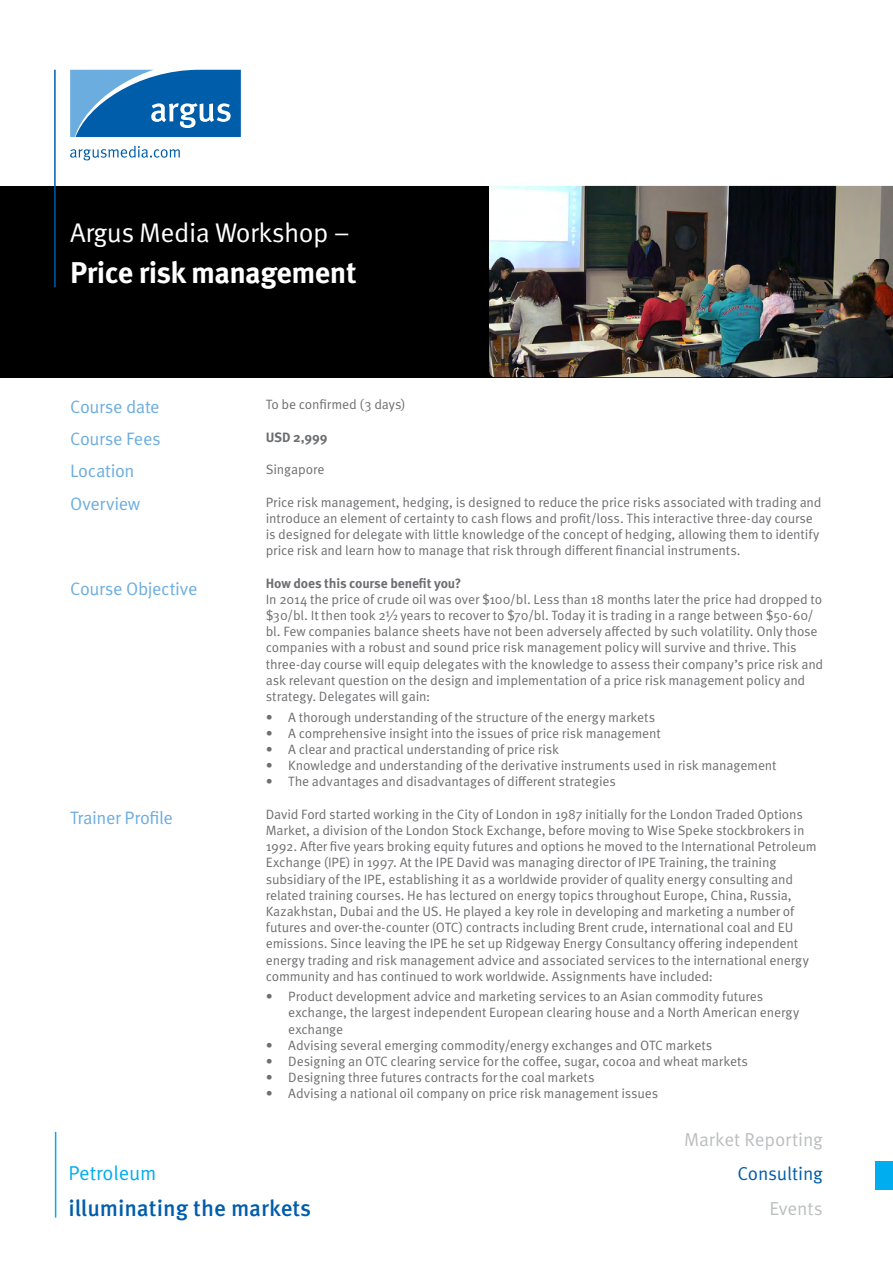
<style>
.page{position:relative;width:893px;height:1263px;background:#fff}
.page>*{position:absolute;margin:0;border:0;box-sizing:border-box;transform-origin:0 0}
.t1{font:700 30px "Meta Pro";letter-spacing:-.02em;color:#fff}
.t2{font:27px "Meta Pro Norm";letter-spacing:-.02em;color:#fff}
.t3{font:500 22.8px "Meta Pro";color:#005daa}
.t4{font:20.1px "Meta Pro Norm";letter-spacing:-.005em;color:#00aeef}
.t5{font:18.75px "Meta Pro Norm";letter-spacing:-.005em;color:#bcbec0}
.t6{font:18.75px "Meta Pro Norm";letter-spacing:-.01em;color:#005daa}
.t7{font:18px/32.4px "Meta Pro Norm";letter-spacing:-.02em;color:#6caddf}
.t8{font:13.5px/16.2px "Meta Pro Norm";letter-spacing:-.01em;color:#6d6e71}
.t9{font:700 13.5px "Meta Pro";letter-spacing:-.01em;color:#6d6e71}
</style>
<div class="page">
<div style="left:0;top:186px;width:893px;height:191px;background:#000"></div>
<hr style="left:55px;top:1132px;width:1px;height:85px;background:#00aeef">
<div style="left:876px;top:1161px;width:17px;height:29px;background:#00aeef"></div>
<svg style="left:70px;top:70px;width:171px;height:67px;background:#2f7dbd"></svg>
<svg style="left:70px;top:146px;width:110px;height:14px"></svg>
<hr style="left:54px;top:70px;width:2px;height:217px;background:#005daa">
<img style="left:489px;top:186px;width:404px;height:191px">
<h2 class="t2" style="left:70px;top:213px;width:281px">Argus Media Workshop –</h2>
<h1 class="t1" style="left:70px;top:249px;width:288px">Price risk management</h1>
<h3 class="t7" style="left:70px;top:389px;width:91px">Course date</h3>
<h3 class="t7" style="left:70px;top:422px;width:92px">Course Fees</h3>
<h3 class="t7" style="left:70px;top:454px;width:72px">Location<br>Overview</h3>
<h3 class="t7" style="left:70px;top:571px;width:129px">Course Objective</h3>
<h3 class="t7" style="left:70px;top:800px;width:104px">Trainer Profile</h3>
<p class="t8" style="left:266px;top:396px;width:141px">To be confirmed (3 days)</p>
<p class="t9" style="left:266px;top:427px;width:63px">USD 2,999</p>
<p class="t8" style="left:266px;top:461px;width:60px">Singapore</p>
<p class="t8" style="left:266px;top:493px;width:557px">Price risk management, hedging, is designed to reduce the price risks associated with trading and introduce an element of certainty to cash flows and profit/loss. This interactive three-day course is designed for delegate with little knowledge of the concept of hedging, allowing them to identify price risk and learn how to manage that risk through different financial instruments.</p>
<p class="t9" style="left:266px;top:572px;width:197px">How does this course benefit you?</p>
<p class="t8" style="left:266px;top:590px;width:559px">In 2014 the price of crude oil was over $100/bl. Less than 18 months later the price had dropped to $30/bl. It then took 2½ years to recover to $70/bl. Today it is trading in a range between $50-60/ bl. Few companies balance sheets have not been adversely affected by such volatility. Only those companies with a robust and sound price risk management policy will survive and thrive. This three-day course will equip delegates with the knowledge to assess their company’s price risk and ask relevant question on the design and implementation of a price risk management policy and strategy. Delegates will gain:</p>
<p class="t8" style="left:266px;top:708px;width:391px">• A thorough understanding of the structure of the energy markets</p>
<p class="t8" style="left:266px;top:724px;width:396px">• A comprehensive insight into the issues of price risk management</p>
<p class="t8" style="left:266px;top:740px;width:295px">• A clear and practical understanding of price risk</p>
<p class="t8" style="left:266px;top:756px;width:512px">• Knowledge and understanding of the derivative instruments used in risk management</p>
<p class="t8" style="left:266px;top:773px;width:352px">• The advantages and disadvantages of different strategies</p>
<p class="t8" style="left:266px;top:805px;width:552px">David Ford started working in the City of London in 1987 initially for the London Traded Options Market, a division of the London Stock Exchange, before moving to Wise Speke stockbrokers in 1992. After five years broking equity futures and options he moved to the International Petroleum Exchange (IPE) in 1997. At the IPE David was managing director of IPE Training, the training subsidiary of the IPE, establishing it as a worldwide provider of quality energy consulting and related training courses. He has lectured on energy topics throughout Europe, China, Russia, Kazakhstan, Dubai and the US. He played a key role in developing and marketing a number of futures and over-the-counter (OTC) contracts including Brent crude, international coal and EU emissions. Since leaving the IPE he set up Ridgeway Energy Consultancy offering independent energy trading and risk management advice and associated services to the international energy community and has continued to work worldwide. Assignments have included:</p>
<p class="t8" style="left:288px;top:987px;width:512px;text-indent:-23px">• Product development advice and marketing services to an Asian commodity futures exchange, the largest independent European clearing house and a North American energy exchange</p>
<p class="t8" style="left:266px;top:1036px;width:448px">• Advising several emerging commodity/energy exchanges and OTC markets</p>
<p class="t8" style="left:266px;top:1052px;width:484px">• Designing an OTC clearing service for the coffee, sugar, cocoa and wheat markets</p>
<p class="t8" style="left:266px;top:1068px;width:330px">• Designing three futures contracts for the coal markets</p>
<p class="t8" style="left:266px;top:1085px;width:394px">• Advising a national oil company on price risk management issues</p>
<h3 class="t4" style="left:69px;top:1158px;width:89px">Petroleum</h3>
<h3 class="t3" style="left:69px;top:1190px;width:244px">illuminating the markets</h3>
<h3 class="t5" style="left:684px;top:1125px;width:140px">Market Reporting</h3>
<h3 class="t6" style="left:737px;top:1159px;width:87px">Consulting</h3>
<h3 class="t5" style="left:769px;top:1194px;width:55px">Events</h3>
</div>
